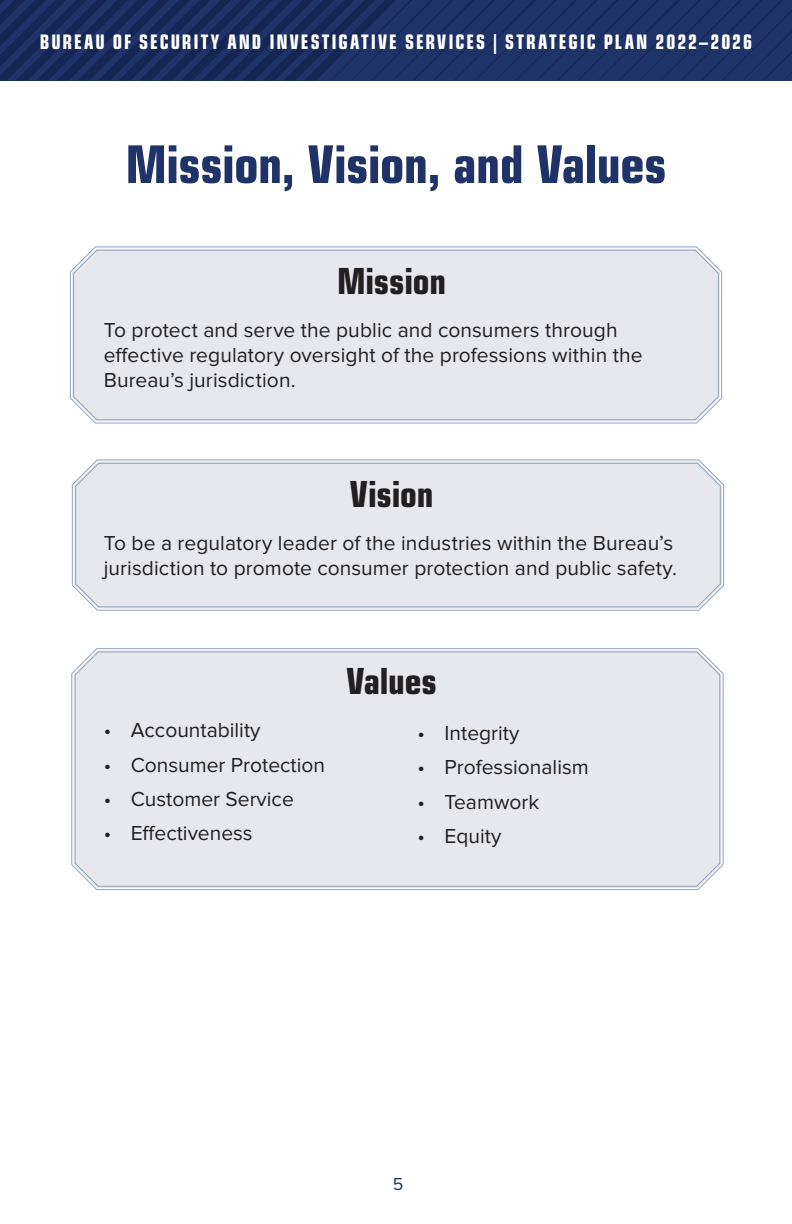
<style>
.page{position:relative;width:792px;height:1224px;background:#fff}
.page>*{position:absolute;margin:0;border:0;box-sizing:border-box;transform-origin:0 0}
.New_Head{font:700 condensed 52px "Eurostile LT Std";letter-spacing:-.01em;color:#1f3369}
.Head{font:700 condensed 36px "Eurostile LT Std";letter-spacing:-.005em;color:#231f20}
.body{font:21px/25.2px "Proxima Nova";letter-spacing:.005em;color:#231f20}
.bullets{font:21px "Proxima Nova";color:#231f20}
.t1{font:700 condensed 20px "Eurostile LT Std";letter-spacing:.11em;color:#fff;scale:.9 1}
.t2{font:18px "Proxima Nova";color:#1f3369}
</style>
<div class="page">
<svg style="left:650px;top:0;width:142px;height:81px;background:#1e3167"></svg>
<svg style="left:629px;top:0;width:21px;height:81px;background:#1e3167"></svg>
<svg style="left:609px;top:0;width:20px;height:81px;background:#1e3167"></svg>
<svg style="left:588px;top:0;width:21px;height:81px;background:#1e3167"></svg>
<svg style="left:568px;top:0;width:20px;height:81px;background:#1e3167"></svg>
<svg style="left:0;top:0;width:568px;height:81px;background:#1b2e61"></svg>
<div style="left:69px;top:246px;width:654px;height:178px;background:#e7e7ee"></div>
<div style="left:73px;top:250px;width:646px;height:170px;border:1px solid #90a3bc;border-radius:23px"></div>
<div style="left:71px;top:459px;width:654px;height:152px;background:#e7e7ee"></div>
<div style="left:75px;top:463px;width:646px;height:144px;border:1px solid #90a3bc;border-radius:23px"></div>
<div style="left:71px;top:648px;width:653px;height:242px;background:#e7e7ee"></div>
<div style="left:75px;top:652px;width:645px;height:235px;border:1px solid #90a3bc;border-radius:23px"></div>
<p class="t1" style="left:40px;top:30px;width:793px">BUREAU OF SECURITY AND INVESTIGATIVE SERVICES | STRATEGIC PLAN 2022–2026</p>
<p class="New_Head" style="left:125px;top:133px;width:543px">Mission, Vision, and Values</p>
<p class="Head" style="left:337px;top:259px;width:111px">Mission</p>
<p class="body" style="left:104px;top:318px;width:541px">To protect and serve the public and consumers through effective regulatory oversight of the professions within the<br>Bureau’s jurisdiction.</p>
<p class="Head" style="left:350px;top:472px;width:85px">Vision</p>
<p class="body" style="left:104px;top:531px;width:575px">To be a regulatory leader of the industries within the Bureau’s jurisdiction to promote consumer protection and public safety.</p>
<p class="bullets" style="left:104px;top:719px;width:158px">• Accountability</p>
<p class="bullets" style="left:104px;top:753px;width:223px">• Consumer Protection</p>
<p class="bullets" style="left:104px;top:787px;width:192px">• Customer Service</p>
<p class="bullets" style="left:104px;top:821px;width:151px">• Effectiveness</p>
<p class="Head" style="left:347px;top:659px;width:92px">Values</p>
<p class="bullets" style="left:418px;top:721px;width:103px">• Integrity</p>
<p class="bullets" style="left:418px;top:756px;width:173px">• Professionalism</p>
<p class="bullets" style="left:418px;top:790px;width:123px">• Teamwork</p>
<p class="bullets" style="left:418px;top:824px;width:85px">• Equity</p>
<p class="t2" style="left:393px;top:1174px;width:12px">5</p>
</div>
